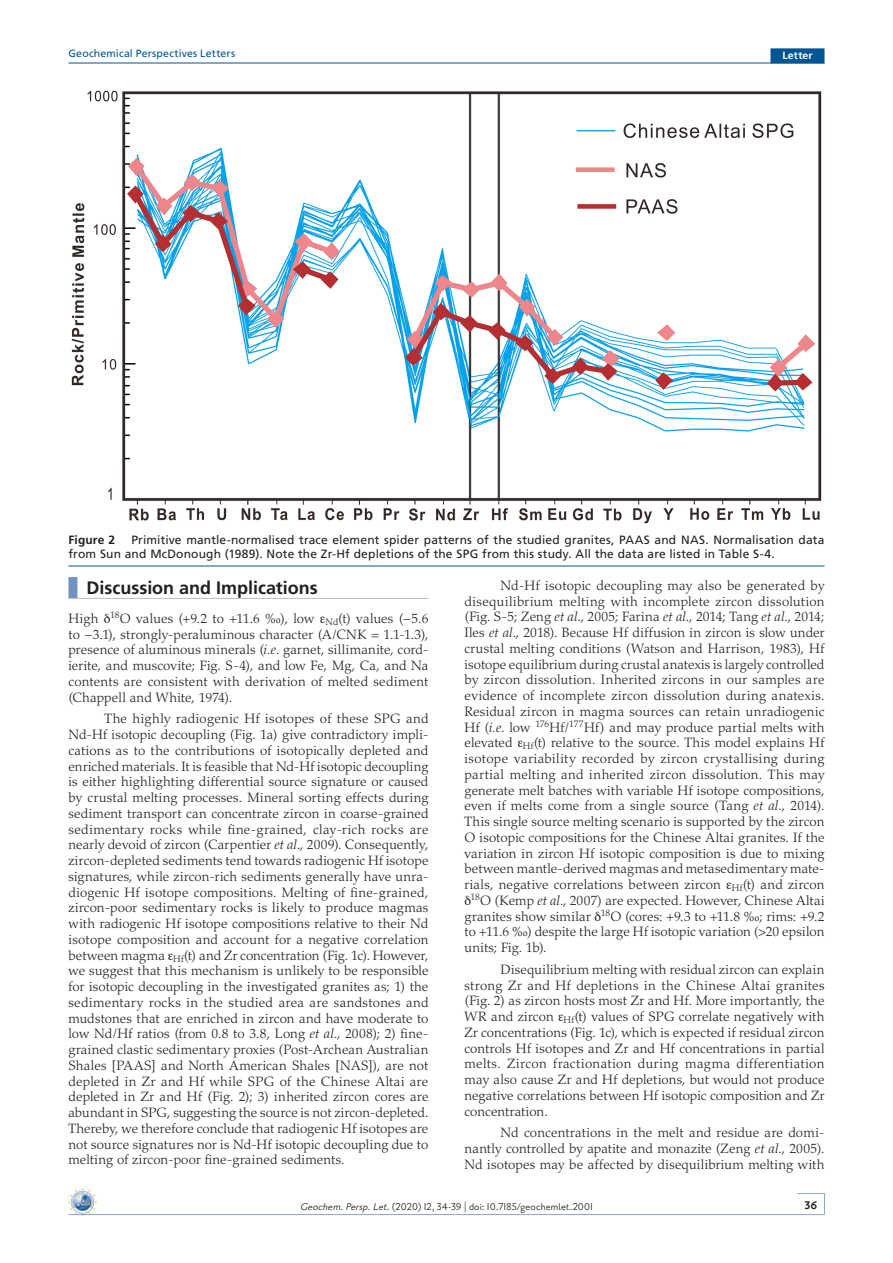
<style>
.page{position:relative;width:893px;height:1263px;background:#fff}
.page>*{position:absolute;margin:0;border:0;box-sizing:border-box;transform-origin:0 0}
.TITRE_niveau_1{font:700 18px "Frutiger LT";color:#231f20}
.Texte_courant{font:300 13.5px/15.8px "Palatino LT";letter-spacing:.015em;color:#231f20;text-align:justify}
.Texte_début{font:300 13.5px/15.8px "Palatino LT";letter-spacing:.01em;color:#231f20;text-align:justify}
.t1{font:700 13.5px "Priori San";color:#231f20}
._1b_Figure___1_COL{font:12px/14.2px "Frutiger LT";letter-spacing:.01em;color:#231f20}
.t2{font:12px "Priori San";letter-spacing:.01em;color:#231f20}
._1b_Figure___1_COL-2{font:700 12px "Frutiger LT";letter-spacing:.01em;color:#231f20}
.t3{font:10.5px "Frutiger LT";letter-spacing:.02em;color:#005594}
.t4{font:700 10.5px "Frutiger LT";letter-spacing:.02em;color:#fff}
.s1{font-style:italic}
</style>
<div class="page">
<img style="left:68px;top:1188px;width:28px;height:26px">
<hr style="left:68px;top:63px;width:756px;height:1px;background:#005594">
<div style="left:770px;top:48px;width:54px;height:15px;background:#005594"></div>
<hr style="left:68px;top:1214px;width:756px;height:1px;background:#8aa4cb">
<svg style="left:797px;top:1193px;width:28px;height:21px"></svg>
<div style="left:68px;top:577px;width:9px;height:21px;background:#7293c1"></div>
<hr style="left:68px;top:598px;width:360px;height:1px;background:#bcbdc0">
<hr style="left:68px;top:566px;width:756px;height:1px;background:#005594">
<img style="left:71px;top:90px;width:751px;height:434px">
<p class="t3" style="left:68px;top:48px;width:168px">Geochemical Perspectives Letters</p>
<p class="t4" style="left:782px;top:49px;width:32px">Letter</p>
<p class="_1b_Figure___1_COL" style="left:68px;top:533px;width:757px;text-indent:63px">Primitive mantle-normalised trace element spider patterns of the studied granites, PAAS and NAS. Normalisation data from Sun and McDonough (1989). Note the Zr-Hf depletions of the SPG from this study. All the data are listed in Table S-4.</p>
<p class="_1b_Figure___1_COL-2" style="left:68px;top:533px;width:48px">Figure 2</p>
<p class="TITRE_niveau_1" style="left:86px;top:577px;width:233px">Discussion and Implications</p>
<p class="Texte_début" style="left:68px;top:611px;width:362px">High <sup>18</sup>O values (+9.2 to +11.6 ‰), low <sub>Nd</sub>(t) values (−5.6 to −3.1), strongly-peraluminous character (A/CNK = 1.1-1.3), presence of aluminous minerals (<span class="s1">i.e</span>. garnet, sillimanite, cord&shy;ierite, and muscovite; Fig. S-4), and low Fe, Mg, Ca, and Na contents are consistent with derivation of melted sediment (Chappell and White, 1974).</p>
<p class="Texte_courant" style="left:68px;top:711px;width:362px;text-indent:36px">The highly radiogenic Hf isotopes of these SPG and Nd-Hf isotopic decoupling (Fig. 1a) give contradictory impli&shy;cations as to the contributions of isotopically depleted and enriched materials. It is feasible that Nd-Hf isotopic decoupling is either highlighting differential source signature or caused by crustal melting processes. Mineral sorting effects during sediment transport can concentrate zircon in coarse-grained sedimentary rocks while fine-grained, clay-rich rocks are nearly devoid of zircon (Carpentier <span class="s1">et al</span>., 2009). Consequently, zircon-depleted sediments tend towards radiogenic Hf isotope signatures, while zircon-rich sediments generally have unra&shy;diogenic Hf isotope compositions. Melting of fine-grained, zircon-poor sedimentary rocks is likely to produce magmas with radiogenic Hf isotope compositions relative to their Nd isotope composition and account for a negative correlation between magma <sub>Hf</sub>(t) and Zr concentration (Fig. 1c). However, we suggest that this mechanism is unlikely to be responsible for isotopic decoupling in the investigated granites as; 1) the sedimentary rocks in the studied area are sandstones and mudstones that are enriched in zircon and have moderate to low Nd/Hf ratios (from 0.8 to 3.8, Long <span class="s1">et al</span>., 2008); 2) fine&shy;grained clastic sedimentary proxies (Post-Archean Australian Shales [PAAS] and North American Shales [NAS]), are not depleted in Zr and Hf while SPG of the Chinese Altai are depleted in Zr and Hf (Fig. 2); 3) inherited zircon cores are abundant in SPG, suggesting the source is not zircon-depleted.<br>Thereby, we therefore conclude that radiogenic Hf isotopes are not source signatures nor is Nd-Hf isotopic decoupling due to melting of zircon-poor fine-grained sediments.</p>
<p class="Texte_courant" style="left:500px;top:578px;width:326px">Nd-Hf isotopic decoupling may also be generated by</p>
<p class="Texte_courant" style="left:464px;top:593px;width:362px">disequilibrium melting with incomplete zircon dissolution</p>
<p class="Texte_courant" style="left:464px;top:609px;width:361px">(Fig. S-5; Zeng <span class="s1">et al</span>., 2005; Farina <span class="s1">et al</span>., 2014; Tang <span class="s1">et al</span>., 2014;</p>
<p class="Texte_courant" style="left:464px;top:625px;width:361px">Iles <span class="s1">et al</span>., 2018). Because Hf diffusion in zircon is slow under</p>
<p class="Texte_courant" style="left:464px;top:641px;width:362px">crustal melting conditions (Watson and Harrison, 1983), Hf</p>
<p class="Texte_courant" style="left:464px;top:656px;width:361px">isotope equilibrium during crustal anatexis is largely controlled</p>
<p class="Texte_courant" style="left:464px;top:672px;width:361px">by zircon dissolution. Inherited zircons in our samples are</p>
<p class="Texte_courant" style="left:464px;top:688px;width:362px">evidence of incomplete zircon dissolution during anatexis.</p>
<p class="Texte_courant" style="left:464px;top:704px;width:361px">Residual zircon in magma sources can retain unradiogenic</p>
<p class="Texte_courant" style="left:464px;top:719px;width:362px">Hf (<span class="s1">i.e</span>. low <sup>176</sup>Hf/<sup>177</sup>Hf) and may produce partial melts with</p>
<p class="Texte_courant" style="left:464px;top:735px;width:361px">elevated <sub>Hf</sub>(t) relative to the source. This model explains Hf</p>
<p class="Texte_courant" style="left:464px;top:751px;width:361px">isotope variability recorded by zircon crystallising during</p>
<p class="Texte_courant" style="left:464px;top:767px;width:362px">partial melting and inherited zircon dissolution. This may</p>
<p class="Texte_courant" style="left:464px;top:782px;width:361px">generate melt batches with variable Hf isotope compositions,</p>
<p class="Texte_courant" style="left:464px;top:798px;width:362px">even if melts come from a single source (Tang <span class="s1">et al</span>., 2014).</p>
<p class="Texte_courant" style="left:464px;top:814px;width:361px">This single source melting scenario is supported by the zircon</p>
<p class="Texte_courant" style="left:464px;top:830px;width:362px">O isotopic compositions for the Chinese Altai granites. If the</p>
<p class="Texte_courant" style="left:464px;top:845px;width:362px">variation in zircon Hf isotopic composition is due to mixing</p>
<p class="Texte_courant" style="left:464px;top:861px;width:361px">between mantle-derived magmas and metasedimentary mate-</p>
<p class="Texte_courant" style="left:464px;top:877px;width:362px">rials, negative correlations between zircon <sub>Hf</sub>(t) and zircon</p>
<p class="Texte_courant" style="left:471px;top:893px;width:355px"><sup>18</sup>O (Kemp <span class="s1">et al</span>., 2007) are expected. However, Chinese Altai</p>
<p class="Texte_courant" style="left:464px;top:908px;width:362px">granites show similar <sup>18</sup>O (cores: +9.3 to +11.8 ‰; rims: +9.2</p>
<p class="Texte_courant" style="left:464px;top:924px;width:362px">to +11.6 ‰) despite the large Hf isotopic variation (&gt;20 epsilon</p>
<p class="Texte_courant" style="left:464px;top:940px;width:84px">units; Fig. 1b).</p>
<p class="Texte_courant" style="left:464px;top:962px;width:362px;text-indent:36px">Disequilibrium melting with residual zircon can explain strong Zr and Hf depletions in the Chinese Altai granites (Fig. 2) as zircon hosts most Zr and Hf. More importantly, the WR and zircon <sub>Hf</sub>(t) values of SPG correlate negatively with Zr concentrations (Fig. 1c), which is expected if residual zircon controls Hf isotopes and Zr and Hf concentrations in partial melts. Zircon fractionation during magma differentiation may also cause Zr and Hf depletions, but would not produce negative correlations between Hf isotopic composition and Zr concentration.</p>
<p class="Texte_courant" style="left:464px;top:1125px;width:362px;text-indent:36px">Nd concentrations in the melt and residue are domi&shy;nantly controlled by apatite and monazite (Zeng <span class="s1">et al</span>., 2005).<br>Nd isotopes may be affected by disequilibrium melting with</p>
<p class="t2" style="left:300px;top:1200px;width:294px"><span class="s1">Geochem.Persp.Let</span>. (2020) 12, 34-39 | doi: 10.7185/geochemlet.2001</p>
<p class="t1" style="left:804px;top:1198px;width:15px">36</p>
</div>
